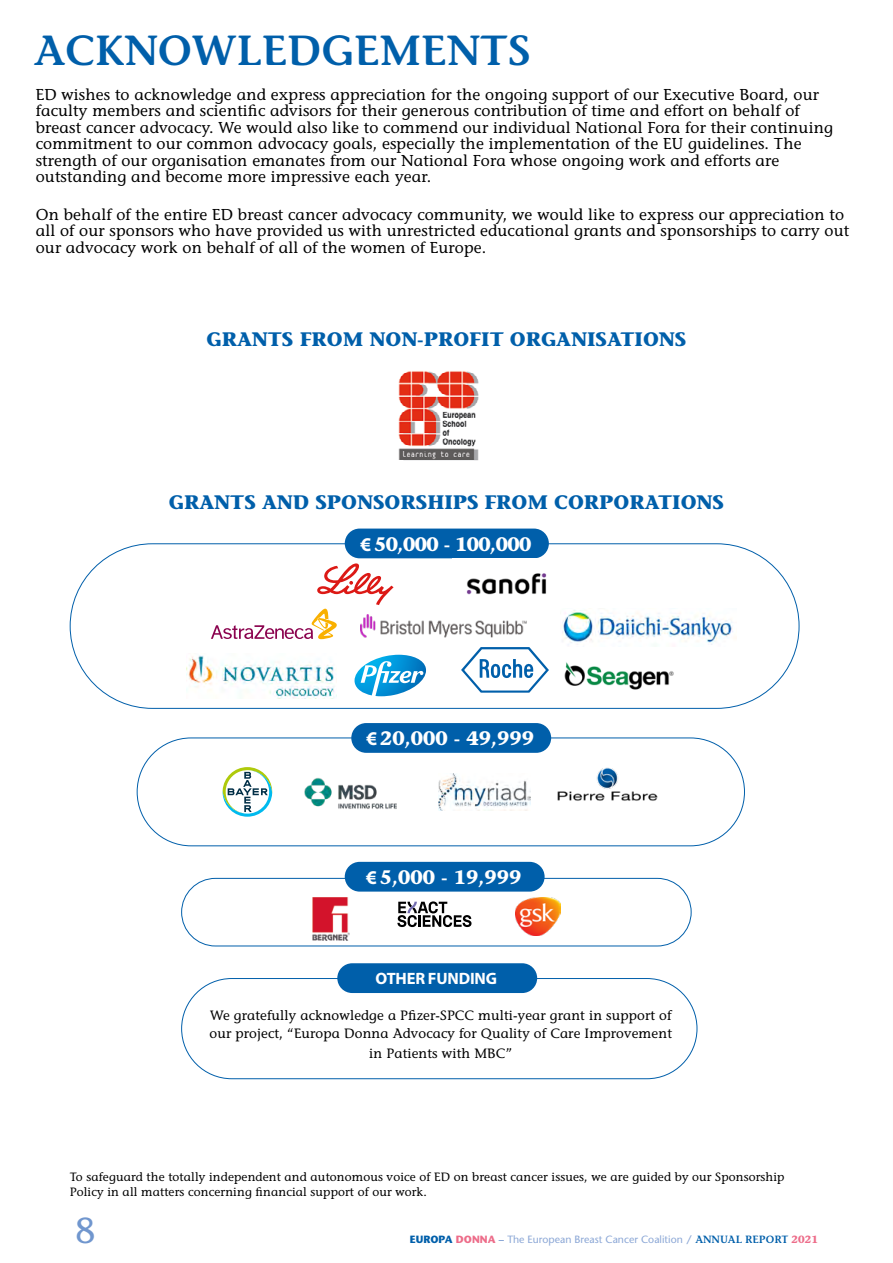
<style>
.page{position:relative;width:893px;height:1263px;background:#fff}
.page>*{position:absolute;margin:0;border:0;box-sizing:border-box;transform-origin:0 0}
.t1{font:600 42px "Stone Informal Std";color:#005faa}
.t2{font:500 36px "Stone Informal Std";color:#7096ce}
.t3{font:700 19.5px "Stone Informal Std";color:#005faa}
.t4{font:700 19.5px "Stone Informal Std";color:#fff}
.t5{font:700 19.5px "Stone Informal Std";letter-spacing:-.03em;color:#fff}
.t6{font:700 16.5px "Myriad Pro";letter-spacing:-.01em;color:#fff}
.t7{font:500 15.75px/16.5px "Stone Informal Std";letter-spacing:.01em;color:#000}
.t8{font:500 13.5px/18px "Stone Informal Std";letter-spacing:.01em;color:#000}
.t9{font:500 12px/15px "Stone Informal Std";letter-spacing:.01em;color:#000}
.t10{font:500 10.5px "Stone Sans Std";color:#8ba7d6}
.s1{font-family:"Myriad Pro"}
.s2{font-weight:700;color:#005faa}
.s3{font-weight:700;color:#ed6d8a}
.s4{font-family:"Stone Informal Std";font-weight:700}
.s5{font-family:"Stone Informal Std";font-weight:600;color:#005faa}
.s6{font-family:"Stone Informal Std";font-weight:700;color:#ed6d8a}
</style>
<div class="page">
<div style="left:137px;top:737px;width:608px;height:109px;border:1px solid #005faa;border-radius:54px"></div>
<img style="left:561px;top:610px;width:176px;height:35px">
<img style="left:564px;top:662px;width:110px;height:28px">
<svg style="left:223px;top:767px;width:49px;height:50px"></svg>
<img style="left:304px;top:778px;width:93px;height:31px">
<div style="left:181px;top:878px;width:510px;height:68px;border:1px solid #005faa;border-radius:34px"></div>
<div style="left:181px;top:978px;width:516px;height:101px;border:1px solid #005faa;border-radius:50px"></div>
<div style="left:345px;top:529px;width:204px;height:29px;background:#005faa;border-radius:15px"></div>
<div style="left:351px;top:723px;width:200px;height:30px;background:#005faa;border-radius:15px"></div>
<div style="left:345px;top:862px;width:200px;height:29px;background:#005faa;border-radius:15px"></div>
<div style="left:337px;top:963px;width:200px;height:30px;background:#005faa;border-radius:15px"></div>
<img style="left:186px;top:655px;width:151px;height:44px">
<svg style="left:355px;top:655px;width:71px;height:41px"></svg>
<svg style="left:461px;top:647px;width:88px;height:46px"></svg>
<img style="left:516px;top:897px;width:45px;height:39px">
<img style="left:394px;top:620px;width:133px;height:18px">
<img style="left:398px;top:371px;width:81px;height:90px">
<img style="left:312px;top:897px;width:38px;height:44px">
<svg style="left:397px;top:901px;width:74px;height:26px"></svg>
<img style="left:439px;top:774px;width:91px;height:37px">
<img style="left:557px;top:767px;width:101px;height:34px">
<svg style="left:211px;top:563px;width:183px;height:76px"></svg>
<img style="left:466px;top:573px;width:81px;height:22px">
<h1 class="t1" style="left:34px;top:25px;width:498px">ACKNOWLEDGEMENTS</h1>
<p class="t7" style="left:36px;top:86px;width:799px">ED wishes to acknowledge and express appreciation for the ongoing support of our Executive Board, our faculty members and scientific advisors for their generous contribution of time and effort on behalf of breast cancer advocacy. We would also like to commend our individual National Fora for their continuing commitment to our common advocacy goals, especially the implementation of the EU guidelines. The strength of our organisation emanates from our National Fora whose ongoing work and efforts are outstanding and become more impressive each year.</p>
<p class="t7" style="left:36px;top:206px;width:815px">On behalf of the entire ED breast cancer advocacy community, we would like to express our appreciation to all of our sponsors who have provided us with unrestricted educational grants and sponsorships to carry out our advocacy work on behalf of all of the women of Europe.</p>
<p class="t3" style="left:207px;top:327px;width:481px">GRANTS FROM NON-PROFIT ORGANISATIONS</p>
<p class="t3" style="left:169px;top:490px;width:557px">GRANTS AND SPONSORSHIPS FROM CORPORATIONS</p>
<p class="t5" style="left:360px;top:532px;width:173px"><span class="s1">€</span> 50,000 - 100,000</p>
<p class="t4" style="left:367px;top:726px;width:169px"><span class="s1">€</span> 20,000 - 49,999</p>
<p class="t4" style="left:366px;top:865px;width:157px"><span class="s1">€</span> 5,000 - 19,999</p>
<p class="t6" style="left:376px;top:968px;width:123px">OTHER FUNDING</p>
<p class="t8" style="left:210px;top:1006px;width:464px">We gratefully acknowledge a Pfizer-SPCC multi-year grant in support of our project, “Europa Donna Advocacy for Quality of Care Improvement</p>
<p class="t8" style="left:369px;top:1044px;width:145px">in Patients with MBC”</p>
<p class="t9" style="left:70px;top:1169px;width:716px">To safeguard the totally independent and autonomous voice of ED on breast cancer issues, we are guided by our Sponsorship<br>Policy in all matters concerning financial support of our work.</p>
<h2 class="t2" style="left:75px;top:1209px;width:22px">8</h2>
<p class="t10" style="left:410px;top:1232px;width:409px"><span class="s2">EUROPA</span> <span class="s3">DONNA</span> <span class="s4">–</span> The European Breast Cancer Coalition <span class="s4">/</span> <span class="s5">ANNUAL REPORT</span> <span class="s6">2021</span></p>
</div>
